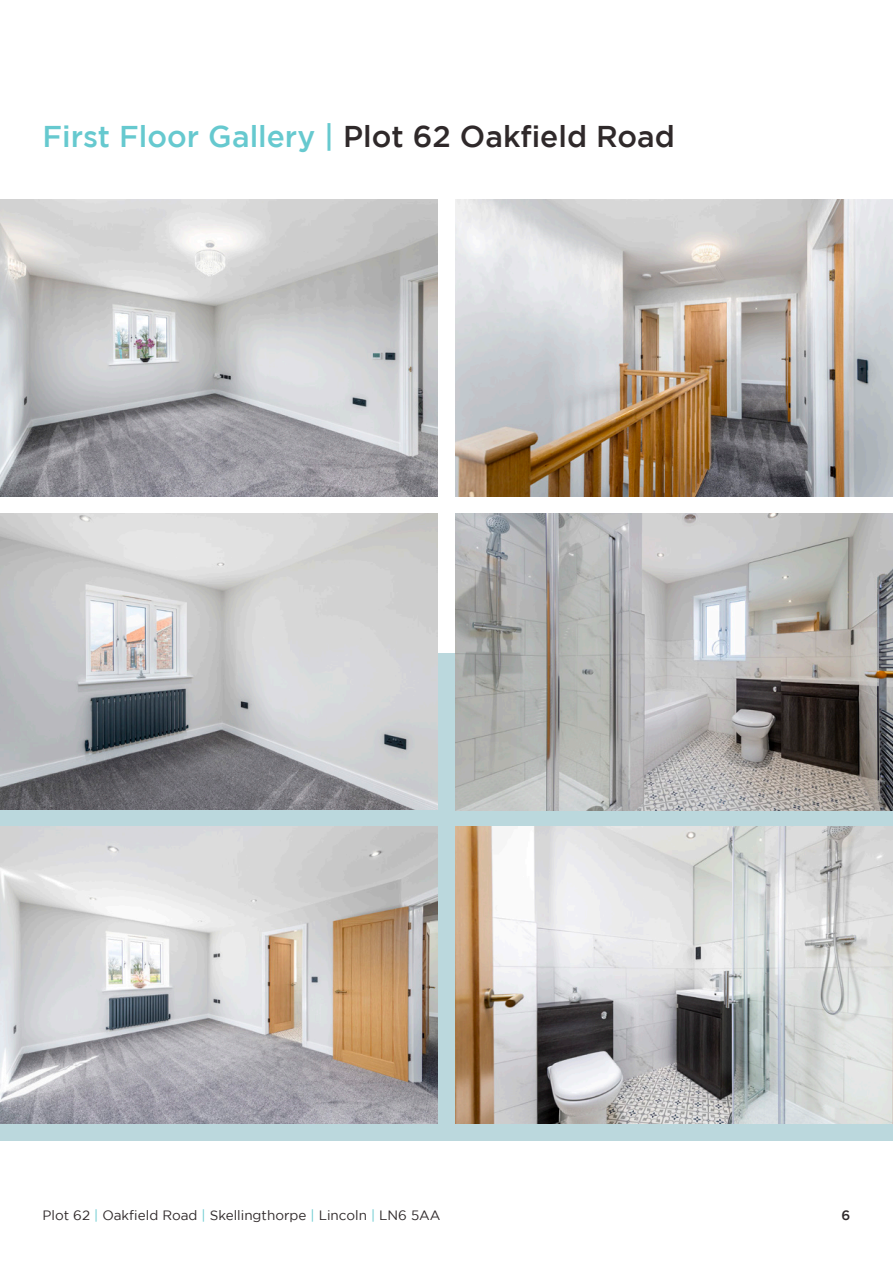
<style>
.page{position:relative;width:893px;height:1263px;background:#fff}
.page>*{position:absolute;margin:0;border:0;box-sizing:border-box;transform-origin:0 0}
.t1{font:500 30px "Gotham";color:#66c9cf}
.t2{font:13.5px "Gotham";color:#2f292a}
.t3{font:500 13.5px "Gotham";color:#2f292a}
.s1{color:#2f292a}
.s2{color:#66c9cf}
</style>
<div class="page">
<div style="left:0;top:653px;width:893px;height:487px;background:#bbd8dd"></div>
<img style="left:455px;top:513px;width:438px;height:297px">
<img style="left:455px;top:199px;width:438px;height:297px">
<img style="left:0;top:826px;width:438px;height:297px">
<img style="left:0;top:513px;width:438px;height:296px">
<img style="left:455px;top:826px;width:438px;height:297px">
<img style="left:0;top:199px;width:438px;height:297px">
<p class="t1" style="left:43px;top:120px;width:634px">First Floor Gallery | <span class="s1">Plot 62 Oakfield Road</span></p>
<p class="t2" style="left:43px;top:1208px;width:400px">Plot 62 <span class="s2">|</span> Oakfield Road <span class="s2">|</span> Skellingthorpe <span class="s2">|</span> Lincoln <span class="s2">|</span> LN6 5AA</p>
<p class="t3" style="left:842px;top:1208px;width:10px">6</p>
</div>
